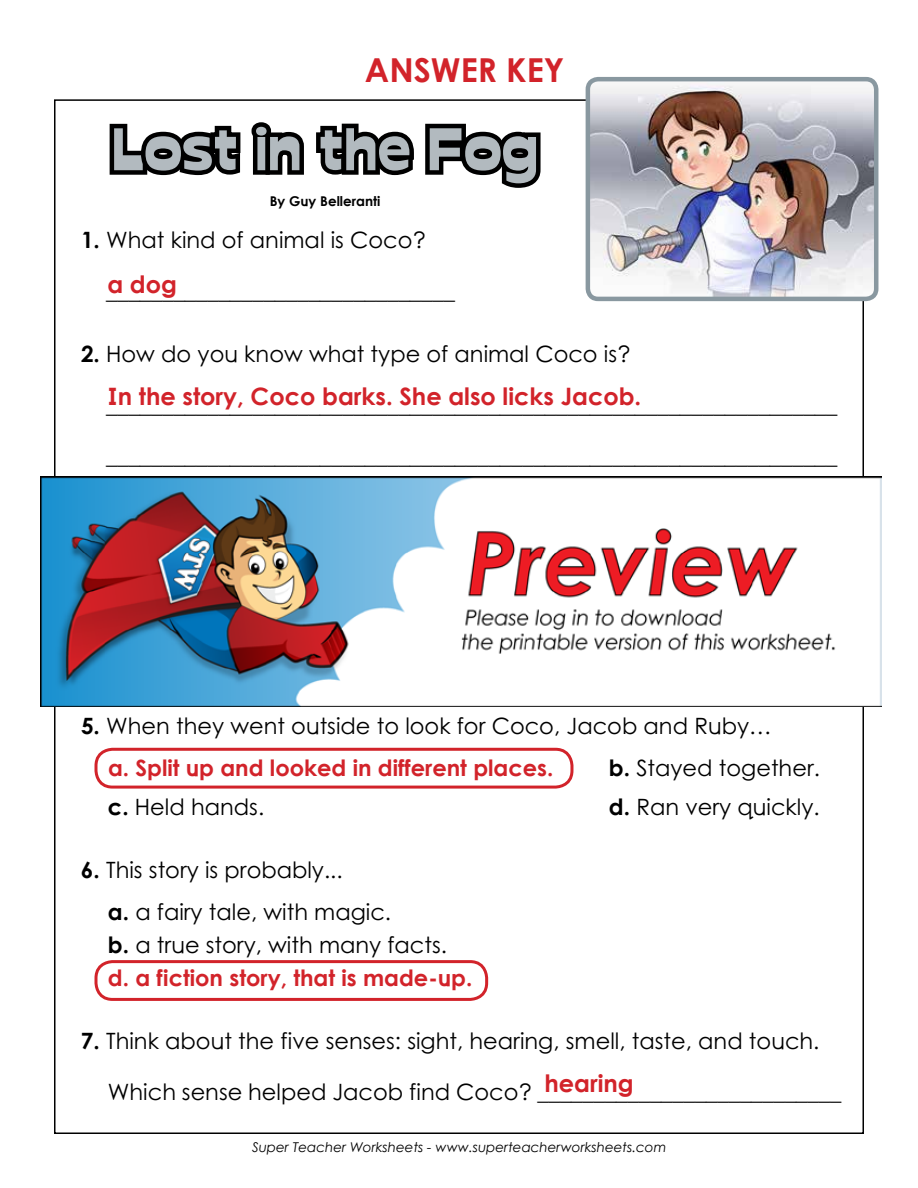
<style>
.page{position:relative;width:918px;height:1188px;background:#fff}
.page>*{position:absolute;margin:0;border:0;box-sizing:border-box;transform-origin:0 0}
.t1{font:60px "Cuckoo";color:#b2babf}
.t2{font:700 33px "Century Gothic 2";color:#d2232a}
.t3{font:700 24px "Century STW4";color:#d2232a}
.t4{font:22.5px/42px "Century STW4";color:#000}
.t5{font:700 22.5px/33px "Century STW4";color:#d2232a}
.t6{font:italic 13.5px "Century Gothic 2";color:#000}
.t7{font:700 13.5px "Century STW3";color:#000}
.s1{font-weight:700}
.s2{font-weight:700;color:#d2232a}
.s3{color:#000}
.s4{font-weight:400;color:#000}
</style>
<div class="page">
<svg style="left:109px;top:122px;width:432px;height:66px"></svg>
<img style="left:588px;top:79px;width:288px;height:220px">
<div style="left:586px;top:77px;width:292px;height:224px;border:4px solid #8998a0;border-radius:10px"></div>
<div style="left:94px;top:748px;width:479px;height:41px;border:3px solid #d2232a;border-radius:17px"></div>
<div style="left:94px;top:960px;width:394px;height:41px;border:3px solid #d2232a;border-radius:17px"></div>
<img style="left:41px;top:477px;width:840px;height:229px">
<h2 class="t2" style="left:365px;top:45px;width:201px">ANSWER KEY</h2>
<h1 class="t1" style="left:112px;top:117px;width:428px">Lost in the Fog</h1>
<p class="t7" style="left:270px;top:191px;width:112px">By Guy Belleranti</p>
<p class="t4" style="left:81px;top:218px;width:346px"><span class="s1">1.</span> What kind of animal is Coco?</p>
<p class="t3" style="left:107px;top:266px;width:71px">a dog</p>
<p class="t4" style="left:106px;top:269px;width:350px">_______________________________</p>
<p class="t4" style="left:81px;top:332px;width:551px"><span class="s1">2.</span> How do you know what type of animal Coco is?</p>
<p class="t3" style="left:107px;top:378px;width:535px">In the story, Coco barks. She also licks Jacob.</p>
<p class="t4" style="left:106px;top:383px;width:733px">_________________________________________________________________</p>
<p class="t4" style="left:106px;top:434px;width:733px">_________________________________________________________________</p>
<p class="t4" style="left:108px;top:704px;width:665px;text-indent:-27px"><span class="s1">5.</span> When they went outside to look for Coco, Jacob and Ruby… <span class="s2">a. Split up and looked in different places.</span></p>
<p class="t4" style="left:609px;top:746px;width:213px"><span class="s1">b.</span> Stayed together.</p>
<p class="t4" style="left:108px;top:785px;width:158px"><span class="s1">c.</span> Held hands.</p>
<p class="t4" style="left:609px;top:785px;width:212px"><span class="s1">d.</span> Ran very quickly.</p>
<p class="t4" style="left:108px;top:848px;width:285px;text-indent:-27px"><span class="s1">6.</span> This story is probably...<br><span class="s1">a.</span> a fairy tale, with magic.</p>
<p class="t5" style="left:108px;top:927px;width:366px"><span class="s3">b.</span> <span class="s4">a true story, with many facts. </span>d. a fiction story, that is made-up.</p>
<p class="t4" style="left:81px;top:1019px;width:740px"><span class="s1">7.</span> Think about the five senses: sight, hearing, smell, taste, and touch.</p>
<p class="t4" style="left:108px;top:1070px;width:735px">Which sense helped Jacob find Coco? ___________________________</p>
<p class="t3" style="left:545px;top:1065px;width:91px">hearing</p>
<p class="t6" style="left:252px;top:1137px;width:416px">Super Teacher Worksheets - www.superteacherworksheets.com</p>
</div>
